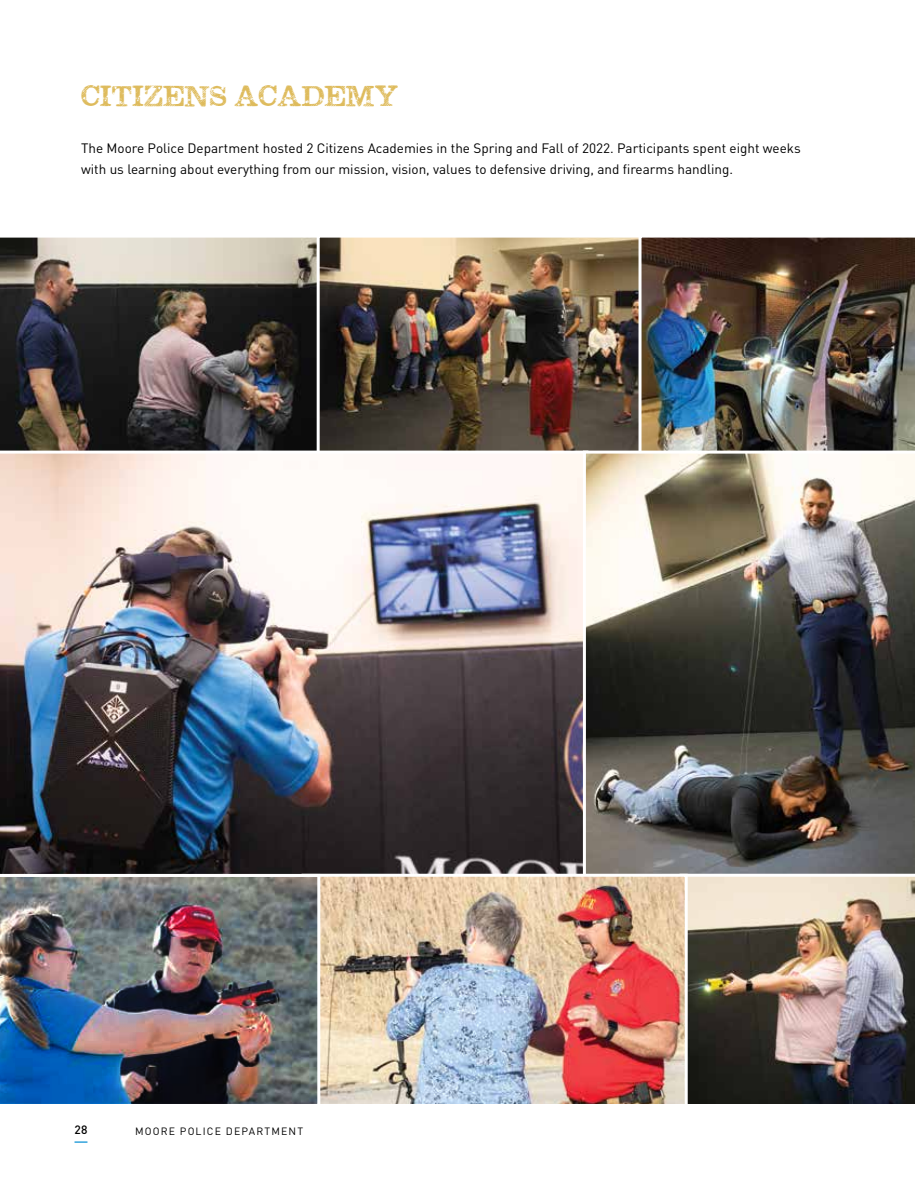
<style>
.page{position:relative;width:918px;height:1188px;background:#fff}
.page>*{position:absolute;margin:0;border:0;box-sizing:border-box;transform-origin:0 0}
.t1{font:36px "Megeon Grunge";letter-spacing:.01em;color:#debb5c}
.t2{font:13.5px/21px "DIN Pro";color:#000}
.t3{font:500 12px "DIN Pro";color:#000}
.t4{font:10.5px "DIN Pro";letter-spacing:.11em;color:#000}
</style>
<div class="page">
<img style="left:0;top:237px;width:315px;height:212px">
<img style="left:315px;top:237px;width:322px;height:212px">
<img style="left:637px;top:237px;width:278px;height:212px">
<img style="left:0;top:449px;width:581px;height:423px">
<img style="left:581px;top:449px;width:334px;height:423px">
<img style="left:689px;top:872px;width:226px;height:232px">
<img style="left:322px;top:872px;width:367px;height:232px">
<img style="left:0;top:872px;width:322px;height:232px">
<svg style="left:75px;top:1141px;width:12px;height:2px"></svg>
<h1 class="t1" style="left:81px;top:76px;width:318px">CITIZENS ACADEMY</h1>
<p class="t2" style="left:81px;top:137px;width:721px">The Moore Police Department hosted 2 Citizens Academies in the Spring and Fall of 2022. Participants spent eight weeks with us learning about everything from our mission, vision, values to defensive driving, and firearms handling.</p>
<p class="t3" style="left:75px;top:1122px;width:14px">28</p>
<p class="t4" style="left:135px;top:1124px;width:170px">MOORE POLICE DEPARTMENT</p>
</div>
